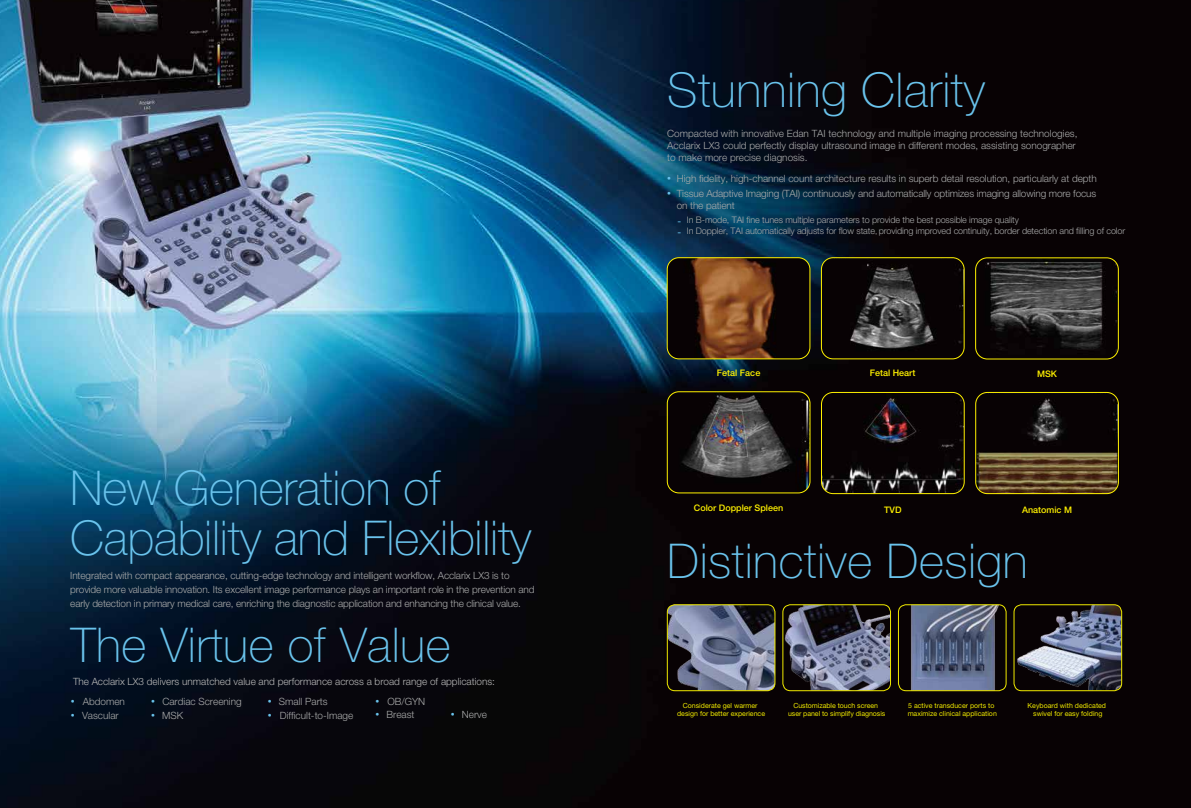
<style>
.page{position:relative;width:1191px;height:808px;background:#fff}
.page>*{position:absolute;margin:0;border:0;box-sizing:border-box;transform-origin:0 0}
.t1{font:100 48px/50px "Helvetica Neue LT Pro";letter-spacing:.01em;color:#6ac3ec}
.t2{font:300 10px/12px "Helvetica Neue LT Pro";letter-spacing:-.01em;color:#aaabab}
.t3{font:300 10px "Helvetica Neue LT Pro";color:#b7b7b7}
.t4{font:300 9px/10.8px "Helvetica Neue LT Pro";letter-spacing:-.01em;color:#aaabab}
.t5{font:500 9px "Helvetica Neue LT Pro";color:#fff100}
.t6{font:expanded 7.8px/10.7px "Helvetica Neue LT Pro";color:#6ac3ec}
.t7{font:7px/8.4px "Helvetica Neue LT Pro";color:#f0e900;text-align:center}
.s1{font-stretch:expanded;font-size:7.8px;color:#6ac3ec}
.s2{font-weight:400;font-stretch:expanded;font-size:7.8px;color:#6ac3ec}
.s3{font-family:"Adobe Song Std"}
</style>
<div class="page">
<img style="left:0;top:0;width:1191px;height:808px">
<img style="left:667px;top:258px;width:143px;height:101px">
<div style="left:667px;top:257px;width:143px;height:102px;border:1px solid #fff100;border-radius:12px"></div>
<img style="left:821px;top:258px;width:143px;height:101px">
<div style="left:821px;top:257px;width:143px;height:102px;border:1px solid #fff100;border-radius:12px"></div>
<img style="left:975px;top:258px;width:143px;height:101px">
<div style="left:975px;top:257px;width:143px;height:102px;border:1px solid #fff100;border-radius:12px"></div>
<img style="left:669px;top:392px;width:141px;height:101px">
<div style="left:667px;top:391px;width:143px;height:102px;border:1px solid #fff100;border-radius:12px"></div>
<img style="left:821px;top:392px;width:143px;height:102px">
<div style="left:821px;top:392px;width:143px;height:102px;border:1px solid #fff100;border-radius:12px"></div>
<img style="left:975px;top:392px;width:143px;height:102px">
<div style="left:975px;top:392px;width:143px;height:102px;border:1px solid #fff100;border-radius:12px"></div>
<img style="left:667px;top:605px;width:108px;height:86px">
<div style="left:667px;top:604px;width:108px;height:87px;border:1px solid #f0e900;border-radius:8px"></div>
<img style="left:783px;top:605px;width:107px;height:86px">
<div style="left:782px;top:604px;width:109px;height:87px;border:1px solid #f0e900;border-radius:8px"></div>
<img style="left:1014px;top:605px;width:107px;height:85px">
<div style="left:1013px;top:604px;width:109px;height:87px;border:1px solid #f0e900;border-radius:8px"></div>
<img style="left:898px;top:605px;width:108px;height:86px">
<div style="left:898px;top:604px;width:108px;height:87px;border:1px solid #f0e900;border-radius:8px"></div>
<h1 class="t1" style="left:70px;top:463px;width:463px">New Generation of<br>Capability and Flexibility</h1>
<p class="t2" style="left:70px;top:568px;width:466px;line-height:14px">Integrated with compact appearance, cutting-edge technology and intelligent workflow, Acclarix LX3 is to provide more valuable innovation. Its excellent image performance plays an important role in the prevention and early detection in primary medical care, enriching the diagnostic application and enhancing the clinical value.</p>
<h1 class="t1" style="left:71px;top:619px;width:381px">The Virtue of Value</h1>
<p class="t3" style="left:73px;top:675px;width:423px">The Acclarix LX3 delivers unmatched value and performance across a broad range of applications:</p>
<p class="t2" style="left:151px;top:695px;width:92px"><span class="s1">•</span> Cardiac Screening</p>
<p class="t2" style="left:71px;top:709px;width:49px"><span class="s1">•</span> Vascular</p>
<p class="t2" style="left:375px;top:708px;width:41px"><span class="s1">•</span> Breast</p>
<p class="t2" style="left:71px;top:695px;width:56px"><span class="s1">•</span> Abdomen</p>
<p class="t2" style="left:375px;top:695px;width:51px"><span class="s1">•</span> OB/GYN</p>
<p class="t2" style="left:151px;top:709px;width:34px"><span class="s1">•</span> MSK</p>
<p class="t2" style="left:451px;top:708px;width:38px"><span class="s1">•</span> Nerve</p>
<p class="t2" style="left:268px;top:695px;width:61px"><span class="s1">•</span> Small Parts</p>
<p class="t2" style="left:268px;top:709px;width:87px"><span class="s1">•</span> Difficult-to-Image</p>
<h1 class="t1" style="left:667px;top:65px;width:319px">Stunning Clarity</h1>
<p class="t2" style="left:667px;top:127px;width:412px">Compacted with innovative Edan TAI technology and multiple imaging processing technologies,<br>Acclarix LX3 could perfectly display ultrasound image in different modes, assisting sonographer to make more precise diagnosis.</p>
<p class="t2" style="left:667px;top:172px;width:431px"><span class="s2">•</span> High fidelity, high-channel count architecture results in superb detail resolution, particularly at depth</p>
<p class="t2" style="left:677px;top:188px;width:421px;text-indent:-10px"><span class="s2">•</span> Tissue Adaptive Imaging (TAI) continuously and automatically optimizes imaging allowing more focus on the patient</p>
<p class="t4" style="left:687px;top:215px;width:440px">In B-mode, TAI fine tunes multiple parameters to provide the best possible image quality<br>In Doppler, TAI automatically adjusts for flow state<span class="s3">,</span> providing improved continuity, border detection and filling of color</p>
<p class="t6" style="left:677px;top:216px;width:5px">- -</p>
<p class="t5" style="left:717px;top:367px;width:45px">Fetal Face</p>
<p class="t5" style="left:869px;top:367px;width:47px">Fetal Heart</p>
<p class="t5" style="left:1037px;top:368px;width:21px">MSK</p>
<p class="t5" style="left:694px;top:502px;width:91px">Color Doppler Spleen</p>
<p class="t5" style="left:884px;top:504px;width:19px">TVD</p>
<p class="t5" style="left:1022px;top:504px;width:52px">Anatomic M</p>
<h1 class="t1" style="left:667px;top:535px;width:362px">Distinctive Design</h1>
<p class="t7" style="left:677px;top:701px;width:89px">Considerate gel warmer design for better experience</p>
<p class="t7" style="left:788px;top:701px;width:99px">Customizable touch screen user panel to simplify diagnosis</p>
<p class="t7" style="left:907px;top:701px;width:91px;text-align:left">5 active transducer ports to maximize clinical application</p>
<p class="t7" style="left:1027px;top:701px;width:80px">Keyboard with dedicated swivel for easy folding</p>
</div>
